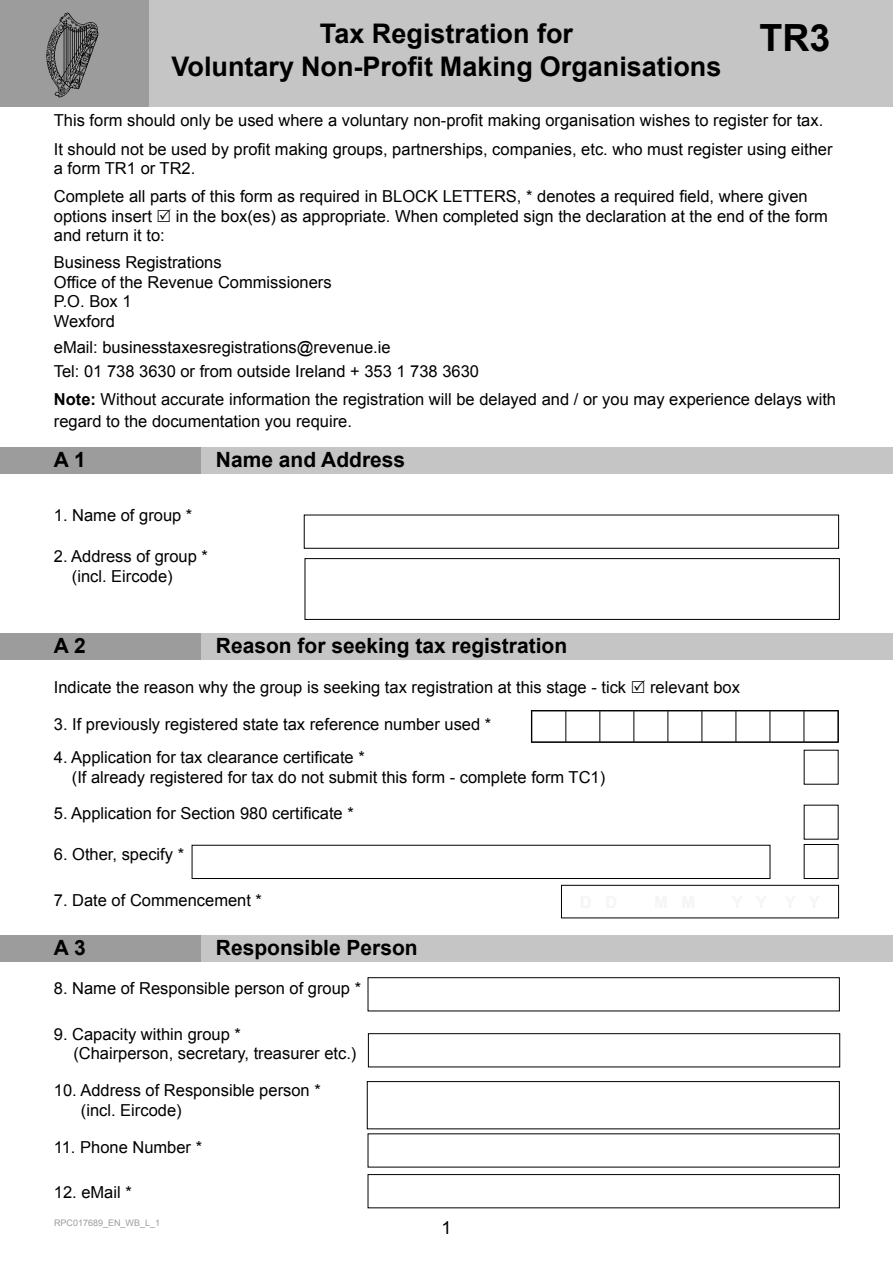
<style>
.page{position:relative;width:893px;height:1263px;background:#fff}
.page>*{position:absolute;margin:0;border:0;box-sizing:border-box;transform-origin:0 0}
.t1{font:700 37.5px "Arial";color:#000}
.t2{font:700 27px/32.4px "Arial";color:#000;text-align:center}
.t3{font:700 21px "Arial";color:#000}
.t4{font:18px "Arial";color:#000}
.t5{font:16.5px/19.8px "Arial";color:#000}
.t6{font:9px "Arial";color:#9c9c9c}
.s1{font-weight:700}
</style>
<div class="page">
<div style="left:0;top:936px;width:201px;height:26px;background:#9c9c9c"></div>
<div style="left:202px;top:936px;width:691px;height:26px;background:#c5c5c5"></div>
<div style="left:0;top:633px;width:201px;height:26px;background:#9c9c9c"></div>
<div style="left:202px;top:633px;width:691px;height:26px;background:#c5c5c5"></div>
<div style="left:0;top:448px;width:201px;height:26px;background:#9c9c9c"></div>
<div style="left:202px;top:448px;width:691px;height:26px;background:#c5c5c5"></div>
<div style="left:149px;top:0;width:744px;height:106px;background:#c5c5c5"></div>
<div style="left:0;top:0;width:149px;height:106px;background:#9c9c9c"></div>
<div style="left:305px;top:558px;width:534px;height:62px;border:1px solid #000"></div>
<div style="left:192px;top:845px;width:578px;height:34px;border:1px solid #000"></div>
<div style="left:804px;top:844px;width:34px;height:35px;border:1px solid #000"></div>
<div style="left:368px;top:977px;width:471px;height:34px;border:1px solid #000"></div>
<div style="left:367px;top:1081px;width:472px;height:48px;border:1px solid #000"></div>
<hr style="left:566px;top:711px;width:1px;height:31px;background:#000">
<hr style="left:600px;top:711px;width:1px;height:31px;background:#000">
<hr style="left:634px;top:711px;width:1px;height:31px;background:#000">
<hr style="left:668px;top:711px;width:1px;height:31px;background:#000">
<hr style="left:702px;top:711px;width:1px;height:31px;background:#000">
<hr style="left:736px;top:711px;width:1px;height:31px;background:#000">
<hr style="left:770px;top:711px;width:1px;height:31px;background:#000">
<hr style="left:804px;top:711px;width:1px;height:31px;background:#000">
<hr style="left:838px;top:711px;width:1px;height:31px;background:#000">
<hr style="left:532px;top:742px;width:34px;height:1px;background:#000">
<hr style="left:566px;top:742px;width:34px;height:1px;background:#000">
<hr style="left:600px;top:742px;width:34px;height:1px;background:#000">
<hr style="left:634px;top:742px;width:34px;height:1px;background:#000">
<hr style="left:668px;top:742px;width:34px;height:1px;background:#000">
<hr style="left:702px;top:742px;width:34px;height:1px;background:#000">
<hr style="left:736px;top:742px;width:34px;height:1px;background:#000">
<hr style="left:770px;top:742px;width:34px;height:1px;background:#000">
<hr style="left:804px;top:742px;width:34px;height:1px;background:#000">
<div style="left:531px;top:710px;width:307px;height:32px;border:1px solid #000"></div>
<div style="left:368px;top:1174px;width:471px;height:34px;border:1px solid #000"></div>
<div style="left:561px;top:885px;width:278px;height:33px;border:1px solid #000"></div>
<img style="left:46px;top:12px;width:53px;height:86px">
<div style="left:368px;top:1033px;width:472px;height:34px;border:1px solid #000"></div>
<p class="t2" style="left:172px;top:18px;width:551px">Tax Registration for<br>Voluntary Non-Profit Making Organisations</p>
<p class="t5" style="left:54px;top:111px;width:771px">This form should only be used where a voluntary non-profit making organisation wishes to register for tax.</p>
<p class="t5" style="left:54px;top:139px;width:780px">It should not be used by profit making groups, partnerships, companies, etc. who must register using either a form TR1 or TR2.</p>
<p class="t5" style="left:54px;top:187px;width:755px">Complete all parts of this form as required in BLOCK LETTERS, * denotes a required field, where given options insert</p>
<p class="t1" style="left:759px;top:13px;width:72px">TR3</p>
<p class="t5" style="left:176px;top:206px;width:654px">in the box(es) as appropriate. When completed sign the declaration at the end of the form</p>
<p class="t5" style="left:54px;top:222px;width:169px;line-height:27px">and return it to:<br>Business Registrations</p>
<p class="t5" style="left:54px;top:273px;width:279px">Office of the Revenue Commissioners<br>P.O. Box 1<br>Wexford</p>
<p class="t5" style="left:54px;top:338px;width:338px">eMail: businesstaxesregistrations@revenue.ie</p>
<p class="t5" style="left:54px;top:361px;width:427px">Tel: 01 738 3630 or from outside Ireland + 353 1 738 3630</p>
<p class="t5" style="left:54px;top:389px;width:784px;line-height:21.6px"><span class="s1">Note:</span> Without accurate information the registration will be delayed and / or you may experience delays with regard to the documentation you require.</p>
<p class="t3" style="left:54px;top:446px;width:33px">A 1</p>
<p class="t3" style="left:216px;top:446px;width:191px">Name and Address</p>
<p class="t5" style="left:54px;top:506px;width:140px">1. Name of group *</p>
<p class="t5" style="left:72px;top:547px;width:138px;text-indent:-18px">2. Address of group * (incl. Eircode)</p>
<p class="t3" style="left:54px;top:632px;width:33px">A 2</p>
<p class="t3" style="left:216px;top:632px;width:353px">Reason for seeking tax registration</p>
<p class="t5" style="left:54px;top:678px;width:574px">Indicate the reason why the group is seeking tax registration at this stage - tick</p>
<p class="t5" style="left:650px;top:678px;width:91px">relevant box</p>
<p class="t5" style="left:54px;top:715px;width:439px">3. If previously registered state tax reference number used *</p>
<p class="t5" style="left:72px;top:747px;width:535px;text-indent:-18px">4. Application for tax clearance certificate *<br>(If already registered for tax do not submit this form - complete form TC1)</p>
<p class="t5" style="left:54px;top:804px;width:301px">5. Application for Section 980 certificate *</p>
<p class="t5" style="left:54px;top:845px;width:132px">6. Other, specify *</p>
<p class="t5" style="left:54px;top:890px;width:210px">7. Date of Commencement *</p>
<p class="t3" style="left:54px;top:934px;width:33px">A 3</p>
<p class="t3" style="left:216px;top:934px;width:203px">Responsible Person</p>
<p class="t5" style="left:54px;top:979px;width:309px">8. Name of Responsible person of group *</p>
<p class="t5" style="left:54px;top:1024px;width:189px">9. Capacity within group *</p>
<p class="t5" style="left:73px;top:1044px;width:285px">(Chairperson, secretary, treasurer etc.)</p>
<p class="t5" style="left:81px;top:1081px;width:241px;text-indent:-27px">10. Address of Responsible person * (incl. Eircode)</p>
<p class="t5" style="left:54px;top:1137px;width:150px">11. Phone Number *</p>
<p class="t5" style="left:54px;top:1182px;width:79px">12. eMail *</p>
<p class="t6" style="left:54px;top:1217px;width:108px">RPC017689_EN_WB_L_1</p>
<p class="t4" style="left:441px;top:1216px;width:12px">1</p>
</div>
